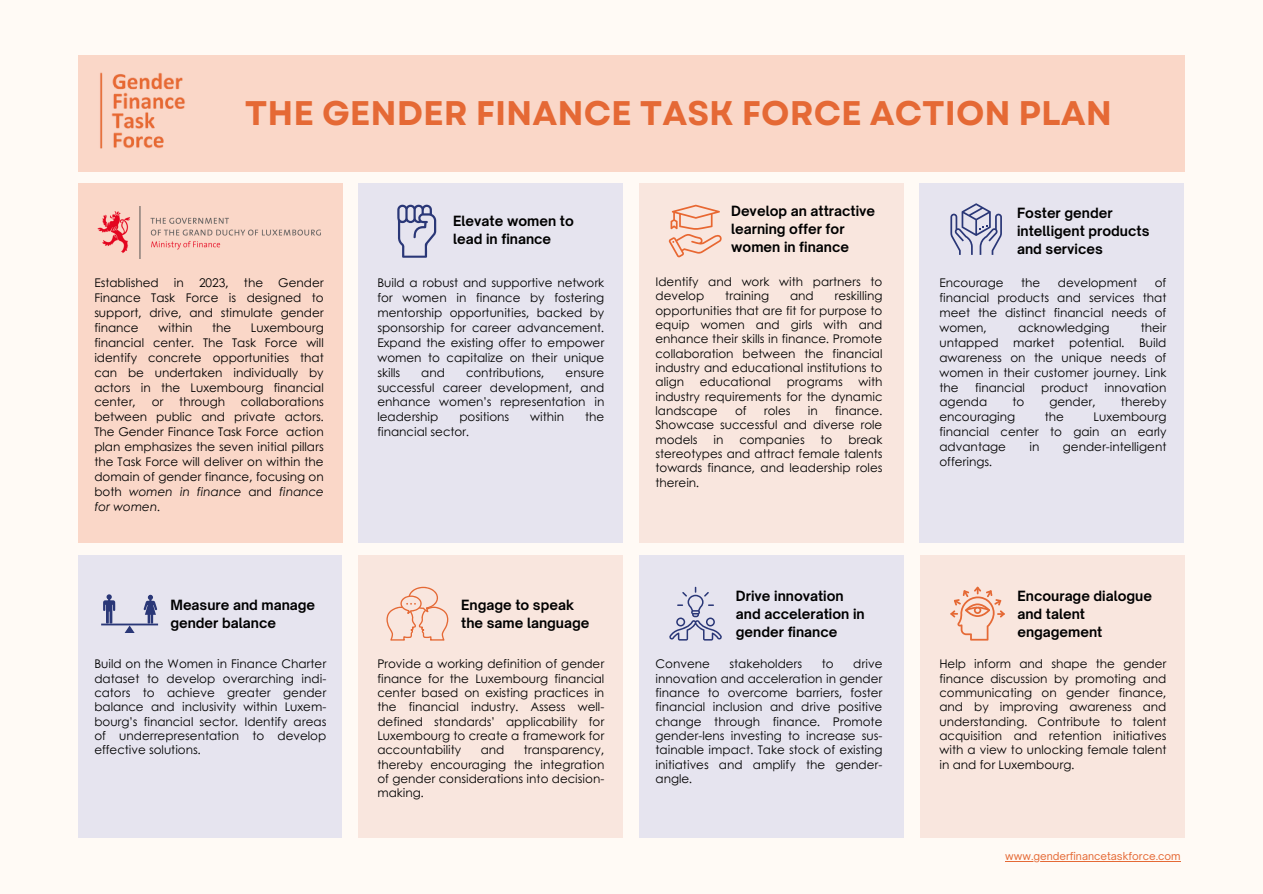
<style>
.page{position:relative;width:1263px;height:894px;background:#fff}
.page>*{position:absolute;margin:0;border:0;box-sizing:border-box;transform-origin:0 0}
.t1{font:700 34.05px "Garet";color:#e56935}
.t2{font:700 13.5px/18px "Open Sauce One";color:#000}
.t3{font:12px/14.2px "Century Gothic";color:#000;text-align:justify}
.t4{font:10.5px "Open Sauce One";color:#e56935}
.s1{font-style:italic}
</style>
<div class="page">
<div style="left:0;top:0;width:1263px;height:893px;background:#fffaf5"></div>
<div style="left:78px;top:55px;width:1106px;height:116px;background:#fad7c8"></div>
<div style="left:78px;top:183px;width:264px;height:359px;background:#fad7c8"></div>
<div style="left:359px;top:183px;width:264px;height:359px;background:#e6e4ef"></div>
<div style="left:639px;top:183px;width:264px;height:359px;background:#f9e6de"></div>
<div style="left:920px;top:183px;width:264px;height:359px;background:#e6e4ef"></div>
<svg style="left:397px;top:204px;width:39px;height:54px"></svg>
<svg style="left:669px;top:205px;width:53px;height:52px"></svg>
<div style="left:359px;top:555px;width:264px;height:282px;background:#f9e6de"></div>
<div style="left:639px;top:555px;width:264px;height:282px;background:#e6e4ef"></div>
<div style="left:921px;top:555px;width:264px;height:282px;background:#f9e6de"></div>
<svg style="left:669px;top:586px;width:53px;height:54px"></svg>
<svg style="left:950px;top:586px;width:54px;height:54px"></svg>
<svg style="left:386px;top:586px;width:63px;height:54px"></svg>
<svg style="left:950px;top:203px;width:52px;height:52px"></svg>
<img style="left:100px;top:72px;width:85px;height:77px">
<div style="left:78px;top:555px;width:264px;height:282px;background:#e6e4ef"></div>
<svg style="left:101px;top:594px;width:57px;height:38px"></svg>
<img style="left:97px;top:206px;width:224px;height:52px">
<hr style="left:1005px;top:860px;width:176px;height:1px;background:#e56935">
<p class="t1" style="left:245px;top:88px;width:869px">THE GENDER FINANCE TASK FORCE ACTION PLAN</p>
<h2 class="t3" style="left:94px;top:275px;width:66px">Established</h2>
<h2 class="t3" style="left:174px;top:275px;width:11px">in</h2>
<h2 class="t3" style="left:199px;top:275px;width:31px">2023,</h2>
<h2 class="t3" style="left:244px;top:275px;width:21px">the</h2>
<h2 class="t3" style="left:94px;top:274px;width:231px;line-height:15px;text-indent:184px">Gender Finance Task Force is designed to support, drive, and stimulate gender finance</h2>
<h2 class="t3" style="left:158px;top:319px;width:35px">within</h2>
<h2 class="t3" style="left:212px;top:319px;width:21px">the</h2>
<h2 class="t3" style="left:94px;top:319px;width:231px;line-height:15px;text-indent:157px">Luxembourg financial center. The Task Force will identify concrete opportunities that can be undertaken individually by actors in the Luxembourg financial center,</h2>
<h2 class="t3" style="left:94px;top:394px;width:231px;line-height:15px;text-indent:147px">collaborations between public and private actors.<br>The Gender Finance Task Force action plan emphasizes the seven initial pillars the Task Force will deliver on within the domain of gender finance, focusing on both <span class="s1">women in finance</span> and <span class="s1">finance for women</span>.</h2>
<h2 class="t3" style="left:152px;top:394px;width:13px">or</h2>
<h2 class="t3" style="left:179px;top:394px;width:47px">through</h2>
<h3 class="t2" style="left:170px;top:596px;width:146px">Measure and manage gender balance</h3>
<p class="t3" style="left:94px;top:656px;width:233px">Build on the Women in Finance Charter dataset to develop overarching indi&shy;cators to achieve greater gender balance and inclusivity within Luxem&shy;bourg’s financial sector. Identify areas of underrepresentation to develop effective solutions.</p>
<h2 class="t2" style="left:453px;top:212px;width:122px">Elevate women to lead in finance</h2>
<p class="t3" style="left:377px;top:274px;width:228px;line-height:15px">Build a robust and supportive network for women in finance by fostering mentorship opportunities, backed by sponsorship for career advancement.<br>Expand the existing offer to empower women to capitalize on their unique skills</p>
<p class="t3" style="left:421px;top:364px;width:25px">and</p>
<p class="t3" style="left:466px;top:364px;width:80px">contributions,</p>
<p class="t3" style="left:377px;top:364px;width:228px;line-height:15px;text-indent:188px">ensure successful career development, and enhance women’s representation in leadership</p>
<p class="t3" style="left:459px;top:409px;width:51px">positions</p>
<p class="t3" style="left:530px;top:409px;width:35px">within</p>
<p class="t3" style="left:585px;top:409px;width:21px">the</p>
<p class="t3" style="left:377px;top:424px;width:93px">financial sector.</p>
<h2 class="t2" style="left:461px;top:596px;width:130px">Engage to speak the same language</h2>
<h3 class="t3" style="left:377px;top:656px;width:228px">Provide a working definition of gender finance for the Luxembourg financial center based on existing practices in the financial industry. Assess well&shy;defined standards’ applicability for Luxembourg to create a framework for accountability</h3>
<h3 class="t3" style="left:481px;top:742px;width:25px">and</h3>
<h3 class="t3" style="left:377px;top:742px;width:228px;text-indent:146px">transparency, thereby encouraging the integration of gender considerations into decision&shy;making.</h3>
<p class="t2" style="left:731px;top:201px;width:146px">Develop an attractive learning offer for women in finance</p>
<h3 class="t3" style="left:655px;top:274px;width:228px">Identify and work with partners to develop</h3>
<h3 class="t3" style="left:655px;top:288px;width:228px;text-indent:179px">reskilling opportunities that are fit for purpose to equip women and girls with and enhance their skills in finance. Promote collaboration between the financial industry and educational institutions to align</h3>
<h3 class="t3" style="left:725px;top:288px;width:46px">training</h3>
<h3 class="t3" style="left:790px;top:288px;width:25px">and</h3>
<h3 class="t3" style="left:655px;top:374px;width:228px;text-indent:203px">with industry requirements for the dynamic landscape</h3>
<h3 class="t3" style="left:700px;top:374px;width:73px">educational</h3>
<h3 class="t3" style="left:787px;top:374px;width:57px">programs</h3>
<h3 class="t3" style="left:655px;top:403px;width:228px;text-indent:180px">finance.<br>Showcase successful and diverse role models</h3>
<h3 class="t3" style="left:735px;top:403px;width:13px">of</h3>
<h3 class="t3" style="left:764px;top:403px;width:28px">roles</h3>
<h3 class="t3" style="left:808px;top:403px;width:11px">in</h3>
<h3 class="t3" style="left:713px;top:431px;width:11px">in</h3>
<h3 class="t3" style="left:739px;top:431px;width:67px">companies</h3>
<h3 class="t3" style="left:820px;top:431px;width:13px">to</h3>
<h3 class="t3" style="left:655px;top:431px;width:228px;text-indent:193px">break stereotypes and attract female talents towards finance, and leadership roles therein.</h3>
<h2 class="t2" style="left:736px;top:587px;width:130px">Drive innovation and acceleration in gender finance</h2>
<p class="t3" style="left:655px;top:656px;width:228px;text-indent:198px">drive innovation and acceleration in gender finance to overcome barriers, foster financial inclusion and drive positive change through finance. Promote gender-lens investing to increase sus&shy;tainable impact. Take stock of existing initiatives and amplify the gender&shy;angle.</p>
<p class="t3" style="left:655px;top:656px;width:56px">Convene</p>
<p class="t3" style="left:729px;top:656px;width:74px">stakeholders</p>
<p class="t3" style="left:822px;top:656px;width:13px">to</p>
<h3 class="t2" style="left:1017px;top:204px;width:134px">Foster gender intelligent products and services</h3>
<h2 class="t3" style="left:939px;top:274px;width:228px;line-height:15px;text-indent:215px">of financial products and services that meet the distinct financial needs of women,</h2>
<h2 class="t3" style="left:939px;top:275px;width:66px">Encourage</h2>
<h2 class="t3" style="left:1021px;top:275px;width:21px">the</h2>
<h2 class="t3" style="left:1058px;top:275px;width:81px">development</h2>
<h2 class="t3" style="left:939px;top:319px;width:228px;line-height:15px;text-indent:201px">their untapped market potential. Build awareness on the unique needs of women in their customer journey. Link the</h2>
<h2 class="t3" style="left:1018px;top:319px;width:93px">acknowledging</h2>
<h2 class="t3" style="left:975px;top:379px;width:51px">financial</h2>
<h2 class="t3" style="left:1041px;top:379px;width:48px">product</h2>
<h2 class="t3" style="left:1104px;top:379px;width:63px">innovation</h2>
<h2 class="t3" style="left:939px;top:394px;width:49px">agenda</h2>
<h2 class="t3" style="left:1012px;top:394px;width:13px">to</h2>
<h2 class="t3" style="left:1049px;top:394px;width:48px">gender,</h2>
<h2 class="t3" style="left:1121px;top:394px;width:47px">thereby</h2>
<h2 class="t3" style="left:939px;top:409px;width:77px">encouraging</h2>
<h2 class="t3" style="left:1045px;top:409px;width:21px">the</h2>
<h2 class="t3" style="left:939px;top:409px;width:228px;line-height:15px;text-indent:154px">Luxembourg financial center to gain an early advantage</h2>
<h2 class="t3" style="left:1029px;top:439px;width:11px">in</h2>
<h2 class="t3" style="left:1063px;top:439px;width:105px">gender-intelligent</h2>
<h2 class="t3" style="left:939px;top:454px;width:54px">offerings.</h2>
<p class="t2" style="left:1017px;top:587px;width:136px">Encourage dialogue and talent engagement</p>
<h3 class="t3" style="left:939px;top:656px;width:228px">Help inform and shape the gender finance discussion by promoting and communicating on gender finance, and by improving awareness and understanding. Contribute to talent acquisition and retention initiatives with a view to unlocking female talent in and for Luxembourg.</h3>
<h3 class="t4" style="left:1005px;top:849px;width:177px">www.genderfinancetaskforce.com</h3>
</div>
